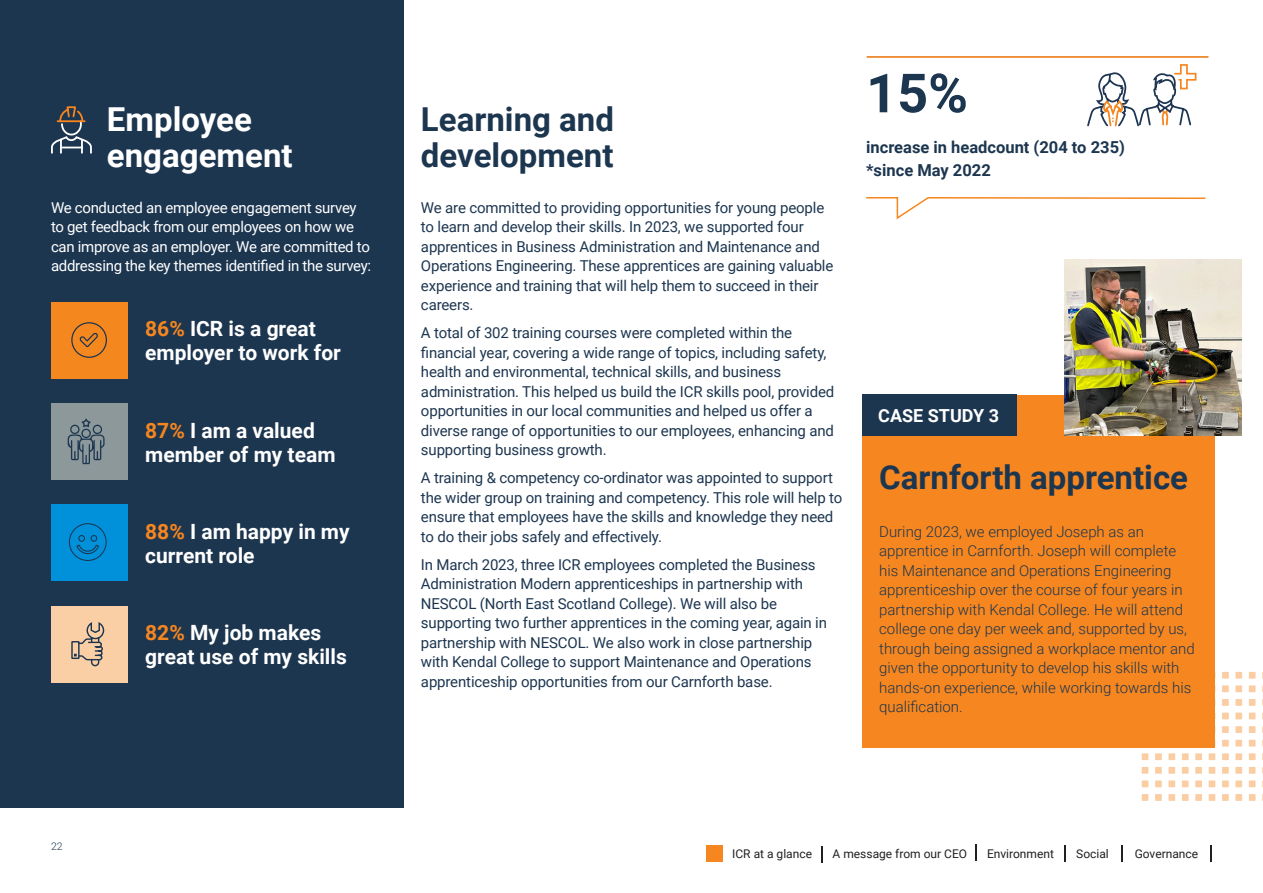
<style>
.page{position:relative;width:1263px;height:893px;background:#fff}
.page>*{position:absolute;margin:0;border:0;box-sizing:border-box;transform-origin:0 0}
.t1{font:700 54px "Roboto";color:#1d3650}
.Main_heading{font:700 33px/36px "Roboto";color:#1d3650}
.Main_heading-2{font:700 33px/36px "Roboto";color:#fff}
.t2{font:700 21px/24px "Roboto";color:#fff}
.t3{font:700 18px "Roboto";color:#fff}
.t4{font:700 16.5px/22.5px "Roboto";color:#1d3650}
.Body_copy{font:15px/19.5px "Roboto";letter-spacing:-.01em;color:#1d3650}
.Body_copy-2{font:300 15px/19.5px "Roboto";color:#1d3650}
.Body_copy-3{font:15px/19.5px "Roboto";letter-spacing:-.02em;color:#fff}
.t5{font:12px "Roboto";color:#231f20}
.t6{font:300 10.5px "Roboto";color:#1d3650}
.s1{color:#f6861f}
</style>
<div class="page">
<svg style="left:821px;top:846px;width:2px;height:17px"></svg>
<svg style="left:1210px;top:845px;width:2px;height:16px"></svg>
<div style="left:706px;top:846px;width:16px;height:16px;background:#f6861f"></div>
<svg style="left:975px;top:844px;width:2px;height:17px"></svg>
<svg style="left:1064px;top:845px;width:1px;height:16px"></svg>
<svg style="left:1121px;top:845px;width:1px;height:16px"></svg>
<div style="left:1222px;top:672px;width:7px;height:7px;background:#fbcda3"></div>
<div style="left:1235px;top:672px;width:7px;height:7px;background:#fbcda3"></div>
<div style="left:1249px;top:672px;width:6px;height:7px;background:#fbcda3"></div>
<div style="left:1222px;top:685px;width:7px;height:7px;background:#fbcda3"></div>
<div style="left:1235px;top:685px;width:7px;height:7px;background:#fbcda3"></div>
<div style="left:1249px;top:685px;width:6px;height:7px;background:#fbcda3"></div>
<div style="left:1222px;top:699px;width:7px;height:7px;background:#fbcda3"></div>
<div style="left:1235px;top:699px;width:7px;height:7px;background:#fbcda3"></div>
<div style="left:1249px;top:699px;width:6px;height:7px;background:#fbcda3"></div>
<div style="left:1222px;top:713px;width:7px;height:6px;background:#fbcda3"></div>
<div style="left:1235px;top:713px;width:7px;height:6px;background:#fbcda3"></div>
<svg style="left:1249px;top:713px;width:6px;height:6px"></svg>
<div style="left:1222px;top:726px;width:7px;height:7px;background:#fbcda3"></div>
<div style="left:1235px;top:726px;width:7px;height:7px;background:#fbcda3"></div>
<div style="left:1249px;top:726px;width:6px;height:7px;background:#fbcda3"></div>
<div style="left:1222px;top:740px;width:7px;height:6px;background:#fbcda3"></div>
<div style="left:1235px;top:740px;width:7px;height:6px;background:#fbcda3"></div>
<svg style="left:1249px;top:740px;width:6px;height:6px"></svg>
<div style="left:1142px;top:753px;width:6px;height:7px;background:#fbcda3"></div>
<div style="left:1155px;top:753px;width:7px;height:7px;background:#fbcda3"></div>
<div style="left:1168px;top:753px;width:7px;height:7px;background:#fbcda3"></div>
<div style="left:1182px;top:753px;width:6px;height:7px;background:#fbcda3"></div>
<div style="left:1195px;top:753px;width:7px;height:7px;background:#fbcda3"></div>
<div style="left:1209px;top:753px;width:6px;height:7px;background:#fbcda3"></div>
<div style="left:1222px;top:753px;width:7px;height:7px;background:#fbcda3"></div>
<div style="left:1235px;top:753px;width:7px;height:7px;background:#fbcda3"></div>
<div style="left:1249px;top:753px;width:6px;height:7px;background:#fbcda3"></div>
<div style="left:1142px;top:767px;width:6px;height:7px;background:#fbcda3"></div>
<div style="left:1155px;top:767px;width:7px;height:7px;background:#fbcda3"></div>
<div style="left:1168px;top:767px;width:7px;height:7px;background:#fbcda3"></div>
<div style="left:1182px;top:767px;width:6px;height:7px;background:#fbcda3"></div>
<div style="left:1195px;top:767px;width:7px;height:7px;background:#fbcda3"></div>
<div style="left:1209px;top:767px;width:6px;height:7px;background:#fbcda3"></div>
<div style="left:1222px;top:767px;width:7px;height:7px;background:#fbcda3"></div>
<div style="left:1235px;top:767px;width:7px;height:7px;background:#fbcda3"></div>
<div style="left:1249px;top:767px;width:6px;height:7px;background:#fbcda3"></div>
<div style="left:1142px;top:780px;width:6px;height:7px;background:#fbcda3"></div>
<div style="left:1155px;top:780px;width:7px;height:7px;background:#fbcda3"></div>
<div style="left:1168px;top:780px;width:7px;height:7px;background:#fbcda3"></div>
<div style="left:1182px;top:780px;width:6px;height:7px;background:#fbcda3"></div>
<div style="left:1195px;top:780px;width:7px;height:7px;background:#fbcda3"></div>
<div style="left:1209px;top:780px;width:6px;height:7px;background:#fbcda3"></div>
<div style="left:1222px;top:780px;width:7px;height:7px;background:#fbcda3"></div>
<div style="left:1235px;top:780px;width:7px;height:7px;background:#fbcda3"></div>
<div style="left:1249px;top:780px;width:6px;height:7px;background:#fbcda3"></div>
<div style="left:1142px;top:794px;width:6px;height:7px;background:#fbcda3"></div>
<div style="left:1155px;top:794px;width:7px;height:7px;background:#fbcda3"></div>
<div style="left:1168px;top:794px;width:7px;height:7px;background:#fbcda3"></div>
<div style="left:1182px;top:794px;width:6px;height:7px;background:#fbcda3"></div>
<div style="left:1195px;top:794px;width:7px;height:7px;background:#fbcda3"></div>
<div style="left:1209px;top:794px;width:6px;height:7px;background:#fbcda3"></div>
<div style="left:1222px;top:794px;width:7px;height:7px;background:#fbcda3"></div>
<div style="left:1235px;top:794px;width:7px;height:7px;background:#fbcda3"></div>
<div style="left:1249px;top:794px;width:6px;height:7px;background:#fbcda3"></div>
<div style="left:0;top:0;width:404px;height:808px;background:#1d3650"></div>
<div style="left:51px;top:302px;width:76px;height:76px;background:#f5871f"></div>
<div style="left:51px;top:505px;width:76px;height:76px;background:#0091da"></div>
<div style="left:51px;top:403px;width:76px;height:76px;background:#8c989a"></div>
<div style="left:51px;top:606px;width:76px;height:76px;background:#fbcfa5"></div>
<svg style="left:71px;top:322px;width:36px;height:36px"></svg>
<svg style="left:68px;top:418px;width:37px;height:46px"></svg>
<div style="left:71px;top:641px;width:9px;height:18px;border:1px solid #1d3650"></div>
<svg style="left:73px;top:622px;width:32px;height:45px"></svg>
<svg style="left:68px;top:523px;width:39px;height:38px"></svg>
<hr style="left:867px;top:56px;width:341px;height:2px;background:#e87308">
<svg style="left:866px;top:197px;width:340px;height:23px"></svg>
<svg style="left:1087px;top:64px;width:110px;height:63px"></svg>
<div style="left:862px;top:395px;width:353px;height:352px;background:#f6861f"></div>
<img style="left:1065px;top:259px;width:176px;height:177px">
<div style="left:862px;top:395px;width:154px;height:41px;background:#1d3650"></div>
<svg style="left:51px;top:106px;width:41px;height:48px"></svg>
<hr style="left:58px;top:120px;width:27px;height:2px;background:#f5851f">
<p class="Main_heading-2" style="left:107px;top:100px;width:187px">Employee engagement</p>
<p class="Body_copy-3" style="left:51px;top:197px;width:322px">We conducted an employee engagement survey to get feedback from our employees on how we can improve as an employer. We are committed to addressing the key themes identified in the survey:</p>
<p class="t2" style="left:145px;top:316px;width:197px"><span class="s1">86%</span> ICR is a great employer to work for</p>
<p class="t2" style="left:145px;top:417px;width:192px"><span class="s1">87%</span> I am a valued member of my team</p>
<p class="t2" style="left:145px;top:519px;width:206px"><span class="s1">88%</span> I am happy in my current role</p>
<p class="t6" style="left:51px;top:839px;width:13px">22</p>
<p class="t2" style="left:145px;top:620px;width:203px"><span class="s1">82%</span> My job makes great use of my skills</p>
<p class="Main_heading" style="left:421px;top:100px;width:194px">Learning and development</p>
<p class="Body_copy" style="left:421px;top:197px;width:414px">We are committed to providing opportunities for young people to learn and develop their skills. In 2023, we supported four apprentices in Business Administration and Maintenance and Operations Engineering. These apprentices are gaining valuable experience and training that will help them to succeed in their careers.</p>
<p class="Body_copy" style="left:421px;top:322px;width:415px">A total of 302 training courses were completed within the financial year, covering a wide range of topics, including safety, health and environmental, technical skills, and business administration. This helped us build the ICR skills pool, provided opportunities in our local communities and helped us offer a diverse range of opportunities to our employees, enhancing and supporting business growth.</p>
<p class="Body_copy" style="left:421px;top:467px;width:423px">A training &amp; competency co-ordinator was appointed to support the wider group on training and competency. This role will help to ensure that employees have the skills and knowledge they need to do their jobs safely and effectively.</p>
<p class="Body_copy" style="left:421px;top:554px;width:408px">In March 2023, three ICR employees completed the Business Administration Modern apprenticeships in partnership with NESCOL (North East Scotland College). We will also be supporting two further apprentices in the coming year, again in partnership with NESCOL. We also work in close partnership with Kendal College to support Maintenance and Operations apprenticeship opportunities from our Carnforth base.</p>
<p class="t1" style="left:866px;top:55px;width:103px">15%</p>
<p class="t4" style="left:866px;top:136px;width:260px">increase in headcount (204 to 235) *since May 2022</p>
<p class="t3" style="left:878px;top:403px;width:122px">CASE STUDY 3</p>
<p class="Main_heading" style="left:879px;top:458px;width:310px">Carnforth apprentice</p>
<p class="Body_copy-2" style="left:879px;top:521px;width:317px">During 2023, we employed Joseph as an apprentice in Carnforth. Joseph will complete his Maintenance and Operations Engineering apprenticeship over the course of four years in partnership with Kendal College. He will attend college one day per week and, supported by us, through being assigned a workplace mentor and given the opportunity to develop his skills with hands-on experience, while working towards his qualification.</p>
<p class="t5" style="left:732px;top:845px;width:81px">ICR at a glance</p>
<p class="t5" style="left:833px;top:845px;width:136px">A message from our CEO</p>
<p class="t5" style="left:987px;top:845px;width:68px">Environment</p>
<p class="t5" style="left:1076px;top:845px;width:34px">Social</p>
<p class="t5" style="left:1135px;top:845px;width:65px">Governance</p>
</div>
